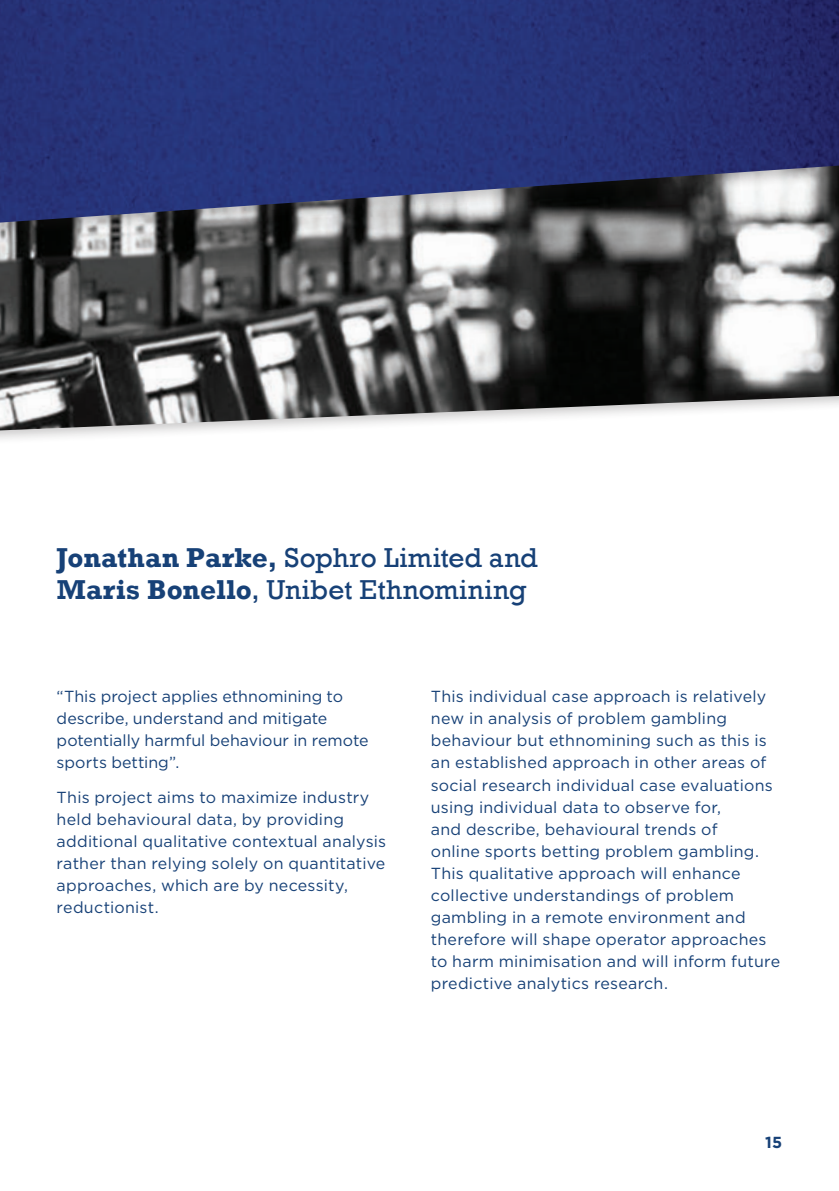
<style>
.page{position:relative;width:839px;height:1191px;background:#fff}
.page>*{position:absolute;margin:0;border:0;box-sizing:border-box;transform-origin:0 0}
.RGT_-_Speaker_Title{font:28px/32px "Rockwell";letter-spacing:.01em;color:#174177}
.RGT_-_Body_text_PURP{font:16px/22px "Gotham";letter-spacing:.015em;color:#174177}
.t1{font:700 16px "Gotham";color:#174177}
.s1{font-weight:700}
</style>
<div class="page">
<img style="left:0;top:297px;width:839px;height:134px">
<div style="left:0;top:0;width:839px;height:297px;background:#231f20;opacity:.25"></div>
<img style="left:0;top:0;width:839px;height:224px">
<p class="RGT_-_Speaker_Title" style="left:57px;top:542px;width:483px"><span class="s1">Jonathan Parke,</span> Sophro Limited and<br><span class="s1">Maris Bonello</span>, Unibet Ethnomining</p>
<p class="RGT_-_Body_text_PURP" style="left:57px;top:685px;width:313px">“This project applies ethnomining to describe, understand and mitigate potentially harmful behaviour in remote sports betting”.</p>
<p class="RGT_-_Body_text_PURP" style="left:57px;top:785px;width:331px">This project aims to maximize industry held behavioural data, by providing additional qualitative contextual analysis rather than relying solely on quantitative approaches, which are by necessity, reductionist.</p>
<p class="RGT_-_Body_text_PURP" style="left:431px;top:685px;width:351px">This individual case approach is relatively new in analysis of problem gambling behaviour but ethnomining such as this is an established approach in other areas of social research individual case evaluations using individual data to observe for,<br>and describe, behavioural trends of<br>online sports betting problem gambling.<br>This qualitative approach will enhance collective understandings of problem gambling in a remote environment and therefore will shape operator approaches to harm minimisation and will inform future predictive analytics research.</p>
<p class="t1" style="left:765px;top:1132px;width:19px">15</p>
</div>
